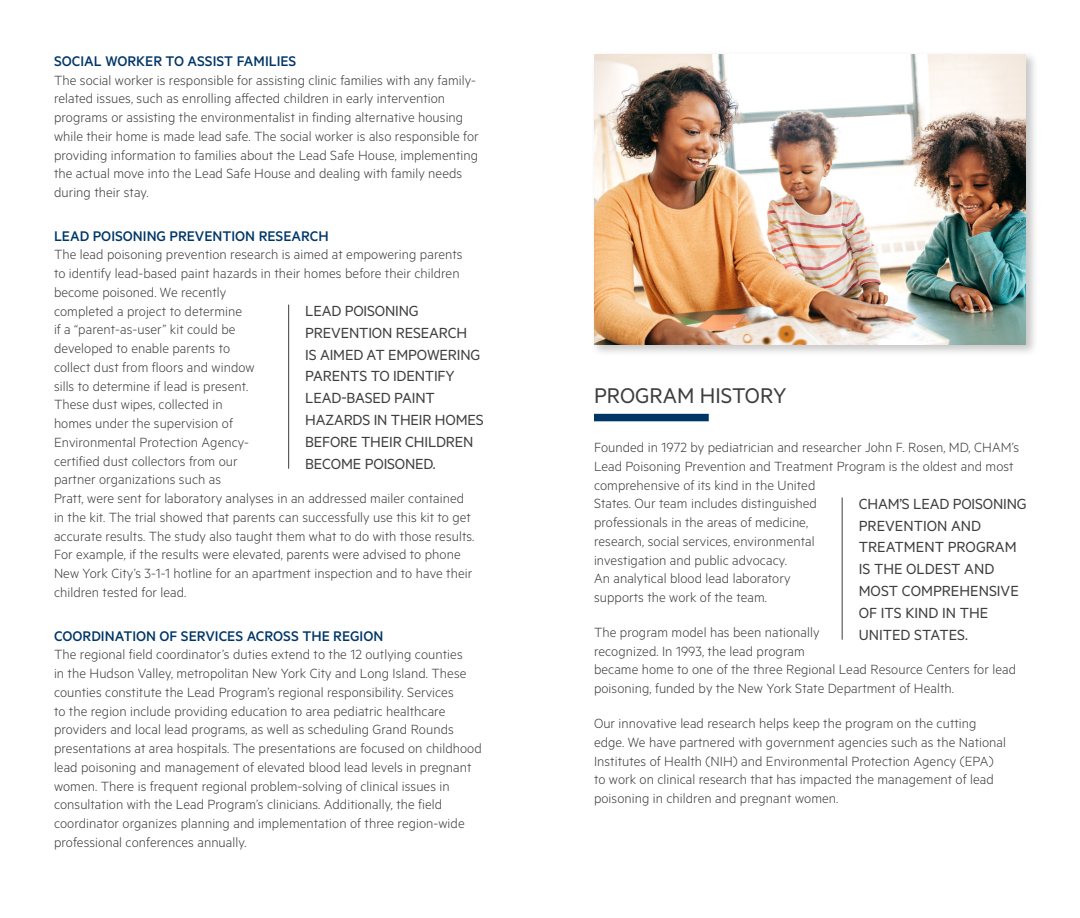
<style>
.page{position:relative;width:1080px;height:918px;background:#fff}
.page>*{position:absolute;margin:0;border:0;box-sizing:border-box;transform-origin:0 0}
.t1{font:24px "Metric";color:#3e3e3f}
.t2{font:16.5px/21.9px "Metric";letter-spacing:-.01em;color:#3e3e3f}
.t3{font:500 15.75px "Metric";color:#003667}
.Body_Copy{font:300 15px/18.8px "Metric";letter-spacing:.005em;color:#3e3e3f}
</style>
<div class="page">
<div style="left:594px;top:414px;width:115px;height:7px;background:#003667"></div>
<div style="left:591px;top:51px;width:448px;height:306px;background:#231f20;opacity:.25"></div>
<img style="left:594px;top:54px;width:432px;height:291px">
<hr style="left:842px;top:497px;width:1px;height:143px;background:#3e3e3f">
<hr style="left:288px;top:305px;width:1px;height:164px;background:#3e3e3f">
<p class="t3" style="left:54px;top:52px;width:244px">SOCIAL WORKER TO ASSIST FAMILIES</p>
<p class="Body_Copy" style="left:54px;top:70px;width:426px">The social worker is responsible for assisting clinic families with any family&shy;related issues, such as enrolling affected children in early intervention programs or assisting the environmentalist in finding alternative housing while their home is made lead safe. The social worker is also responsible for providing information to families about the Lead Safe House, implementing the actual move into the Lead Safe House and dealing with family needs during their stay.</p>
<p class="t3" style="left:54px;top:227px;width:276px">LEAD POISONING PREVENTION RESEARCH</p>
<p class="Body_Copy" style="left:54px;top:245px;width:422px">The lead poisoning prevention research is aimed at empowering parents to identify lead-based paint hazards in their homes before their children become poisoned. We recently<br>completed a project to determine<br>if a “parent-as-user” kit could be<br>developed to enable parents to<br>collect dust from floors and window<br>sills to determine if lead is present.<br>These dust wipes, collected in<br>homes under the supervision of<br>Environmental Protection Agency-<br>certified dust collectors from our<br>partner organizations such as<br>Pratt, were sent for laboratory analyses in an addressed mailer contained in the kit. The trial showed that parents can successfully use this kit to get accurate results. The study also taught them what to do with those results.<br>For example, if the results were elevated, parents were advised to phone New York City’s 3-1-1 hotline for an apartment inspection and to have their children tested for lead.</p>
<p class="t3" style="left:54px;top:627px;width:331px">COORDINATION OF SERVICES ACROSS THE REGION</p>
<p class="Body_Copy" style="left:54px;top:645px;width:429px">The regional field coordinator’s duties extend to the 12 outlying counties<br>in the Hudson Valley, metropolitan New York City and Long Island. These counties constitute the Lead Program’s regional responsibility. Services<br>to the region include providing education to area pediatric healthcare providers and local lead programs, as well as scheduling Grand Rounds presentations at area hospitals. The presentations are focused on childhood lead poisoning and management of elevated blood lead levels in pregnant women. There is frequent regional problem-solving of clinical issues in consultation with the Lead Program’s clinicians. Additionally, the field coordinator organizes planning and implementation of three region-wide professional conferences annually.</p>
<p class="t2" style="left:305px;top:299px;width:180px">LEAD POISONING<br>PREVENTION RESEARCH<br>IS AIMED AT EMPOWERING<br>PARENTS TO IDENTIFY<br>LEAD-BASED PAINT<br>HAZARDS IN THEIR HOMES<br>BEFORE THEIR CHILDREN<br>BECOME POISONED.</p>
<p class="t1" style="left:594px;top:382px;width:194px">PROGRAM HISTORY</p>
<p class="Body_Copy" style="left:594px;top:437px;width:427px">Founded in 1972 by pediatrician and researcher John F. Rosen, MD, CHAM’s Lead Poisoning Prevention and Treatment Program is the oldest and most comprehensive of its kind in the United<br>States. Our team includes distinguished<br>professionals in the areas of medicine,<br>research, social services, environmental<br>investigation and public advocacy.<br>An analytical blood lead laboratory<br>supports the work of the team.</p>
<p class="Body_Copy" style="left:594px;top:622px;width:424px">The program model has been nationally<br>recognized. In 1993, the lead program<br>became home to one of the three Regional Lead Resource Centers for lead poisoning, funded by the New York State Department of Health.</p>
<p class="Body_Copy" style="left:594px;top:713px;width:414px">Our innovative lead research helps keep the program on the cutting edge. We have partnered with government agencies such as the National Institutes of Health (NIH) and Environmental Protection Agency (EPA) to work on clinical research that has impacted the management of lead poisoning in children and pregnant women.</p>
<p class="t2" style="left:859px;top:492px;width:169px">CHAM’S LEAD POISONING<br>PREVENTION AND<br>TREATMENT PROGRAM<br>IS THE OLDEST AND<br>MOST COMPREHENSIVE<br>OF ITS KIND IN THE<br>UNITED STATES.</p>
</div>
